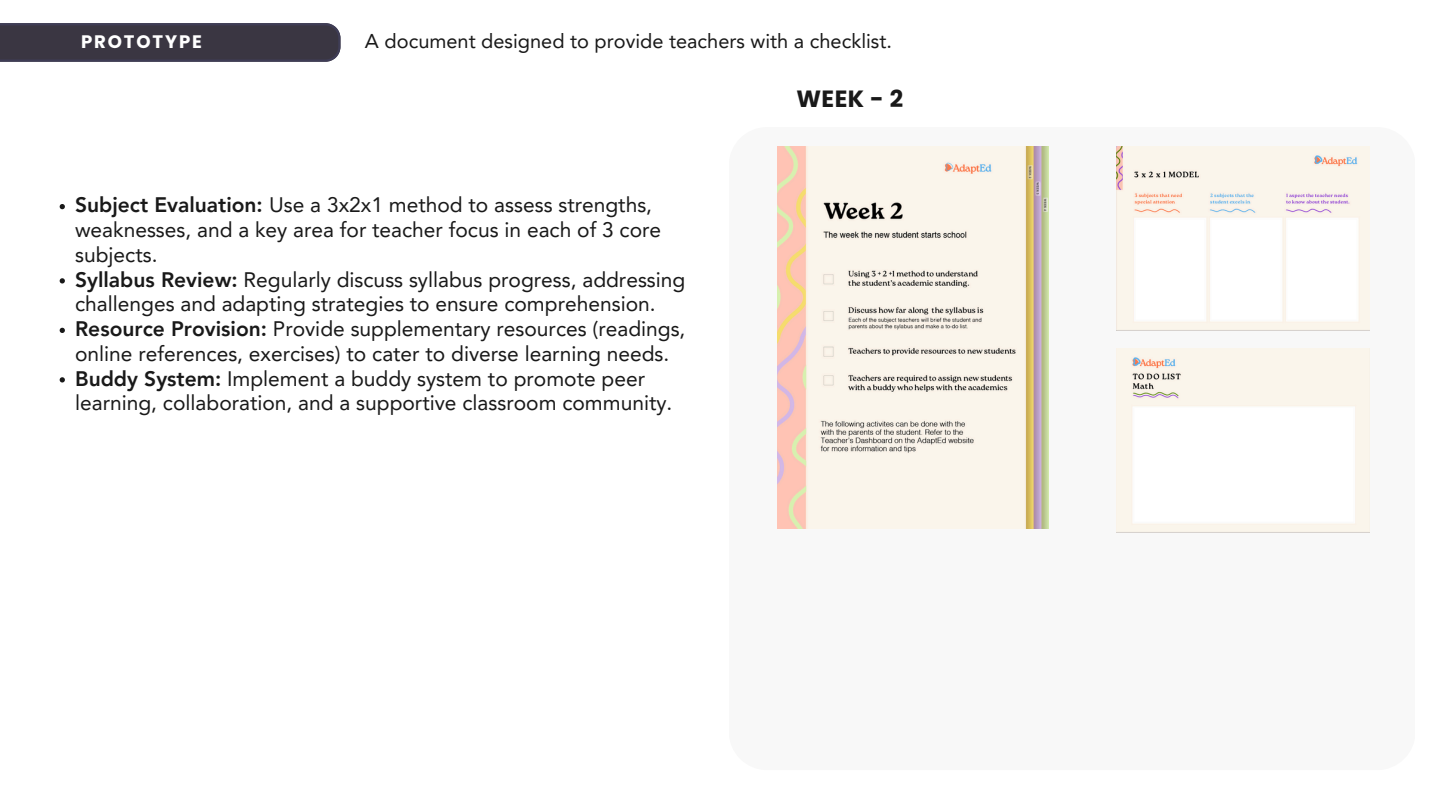
<style>
.page{position:relative;width:1440px;height:810px;background:#fff}
.page>*{position:absolute;margin:0;border:0;box-sizing:border-box;transform-origin:0 0}
.t1{font:700 23.5px "Poppins";color:#191919}
.t2{font:21px/24.8px "Avenir LT Pro";color:#191919}
.t3{font:20px "Avenir LT Pro";color:#191919}
.t4{font:700 18.1px "Poppins";letter-spacing:.105em;color:#fff}
.s1{font-weight:800}
</style>
<div class="page">
<svg style="left:0;top:23px;width:340px;height:39px;background:#3c3846"></svg>
<div style="left:729px;top:127px;width:686px;height:643px;background:#f8f8f8;border-radius:38px"></div>
<img style="left:778px;top:146px;width:271px;height:382px">
<img style="left:1116px;top:146px;width:254px;height:184px">
<img style="left:1116px;top:348px;width:254px;height:184px">
<svg style="left:60px;top:204px;width:5px;height:5px"></svg>
<svg style="left:60px;top:278px;width:5px;height:6px"></svg>
<svg style="left:60px;top:328px;width:5px;height:5px"></svg>
<svg style="left:60px;top:377px;width:5px;height:6px"></svg>
<p class="t4" style="left:81px;top:29px;width:122px">PROTOTYPE</p>
<h2 class="t3" style="left:365px;top:33px;width:529px">A document designed to provide teachers with a checklist.</h2>
<p class="t1" style="left:796px;top:82px;width:108px">WEEK - 2</p>
<h1 class="t2" style="left:75px;top:194px;width:588px"><span class="s1">Subject Evaluation:</span> Use a 3x2x1 method to assess strengths, weaknesses, and a key area for teacher focus in each of 3 core subjects.</h1>
<p class="t2" style="left:75px;top:269px;width:612px"><span class="s1">Syllabus Review:</span> Regularly discuss syllabus progress, addressing challenges and adapting strategies to ensure comprehension.</p>
<p class="t2" style="left:75px;top:318px;width:612px"><span class="s1">Resource Provision:</span> Provide supplementary resources (readings, online references, exercises) to cater to diverse learning needs.</p>
<p class="t2" style="left:75px;top:368px;width:599px"><span class="s1">Buddy System:</span> Implement a buddy system to promote peer learning, collaboration, and a supportive classroom community.</p>
</div>
